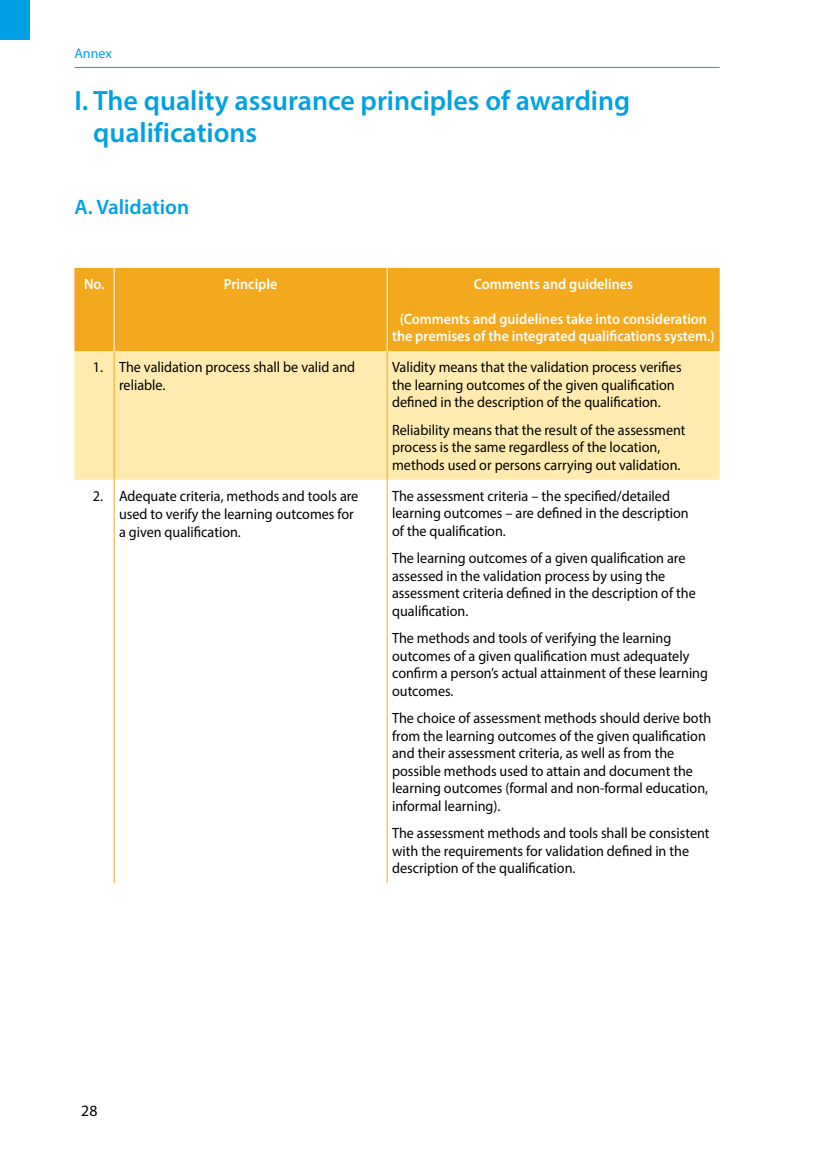
<style>
.page{position:relative;width:819px;height:1166px;background:#fff}
.page>*{position:absolute;margin:0;border:0;box-sizing:border-box;transform-origin:0 0}
.t1{font:600 28px/31.5px "Myriad Pro";color:#00a1e4}
.t2{font:600 21px "Myriad Pro";color:#00a1e4}
.t3{font:15.75px "Myriad Pro";color:#000}
.t4{font:14.88px/17.5px "Myriad Pro";color:#000;scale:.95 1}
.t5{font:600 14.88px/17.5px "Myriad Pro";color:#fff;text-align:center;scale:.95 1}
.t6{font:14px "Myriad Pro";color:#00a1e4}
</style>
<div class="page">
<hr style="left:74px;top:67px;width:645px;height:1px;background:#00a1e4">
<div style="left:74px;top:268px;width:645px;height:83px;background:#f3a91d"></div>
<div style="left:74px;top:351px;width:645px;height:129px;background:#ffebb0"></div>
<hr style="left:114px;top:351px;width:1px;height:129px;background:#f3a91d">
<hr style="left:386px;top:351px;width:1px;height:129px;background:#f3a91d">
<hr style="left:114px;top:480px;width:1px;height:403px;background:#f3a91d">
<hr style="left:386px;top:480px;width:1px;height:403px;background:#f3a91d">
<hr style="left:114px;top:268px;width:1px;height:83px;background:#fff">
<hr style="left:386px;top:268px;width:1px;height:83px;background:#fff">
<div style="left:0;top:0;width:30px;height:40px;background:#00a1e4"></div>
<p class="t6" style="left:74px;top:44px;width:39px">Annex</p>
<h1 class="t1" style="left:93px;top:84px;width:538px;text-indent:-19px">I. The quality assurance principles of awarding qualifications</h1>
<h2 class="t2" style="left:74px;top:193px;width:116px">A. Validation</h2>
<p class="t5" style="left:84px;top:275px;width:22px">No.</p>
<p class="t5" style="left:224px;top:275px;width:58px">Principle</p>
<p class="t5" style="left:473px;top:275px;width:169px">Comments and guidelines</p>
<p class="t5" style="left:392px;top:310px;width:341px">(Comments and guidelines take into consideration the premises of the integrated qualifications system.)</p>
<p class="t4" style="left:119px;top:358px;width:250px;text-indent:-26px">1. The validation process shall be valid and reliable.</p>
<p class="t4" style="left:392px;top:358px;width:306px">Validity means that the validation process verifies the learning outcomes of the given qualification defined in the description of the qualification.</p>
<p class="t4" style="left:392px;top:421px;width:310px">Reliability means that the result of the assessment process is the same regardless of the location, methods used or persons carrying out validation.</p>
<p class="t4" style="left:119px;top:487px;width:253px;text-indent:-26px">2. Adequate criteria, methods and tools are used to verify the learning outcomes for a given qualification.</p>
<p class="t4" style="left:392px;top:487px;width:314px">The assessment criteria – the specified/detailed learning outcomes – are defined in the description of the qualification.</p>
<p class="t4" style="left:392px;top:549px;width:321px">The learning outcomes of a given qualification are assessed in the validation process by using the assessment criteria defined in the description of the qualification.</p>
<p class="t4" style="left:392px;top:629px;width:334px">The methods and tools of verifying the learning outcomes of a given qualification must adequately confirm a person’s actual attainment of these learning outcomes.</p>
<p class="t4" style="left:392px;top:709px;width:337px">The choice of assessment methods should derive both from the learning outcomes of the given qualification and their assessment criteria, as well as from the possible methods used to attain and document the learning outcomes (formal and non-formal education, informal learning).</p>
<p class="t4" style="left:392px;top:824px;width:336px">The assessment methods and tools shall be consistent with the requirements for validation defined in the description of the qualification.</p>
<p class="t3" style="left:81px;top:1101px;width:18px">28</p>
</div>
